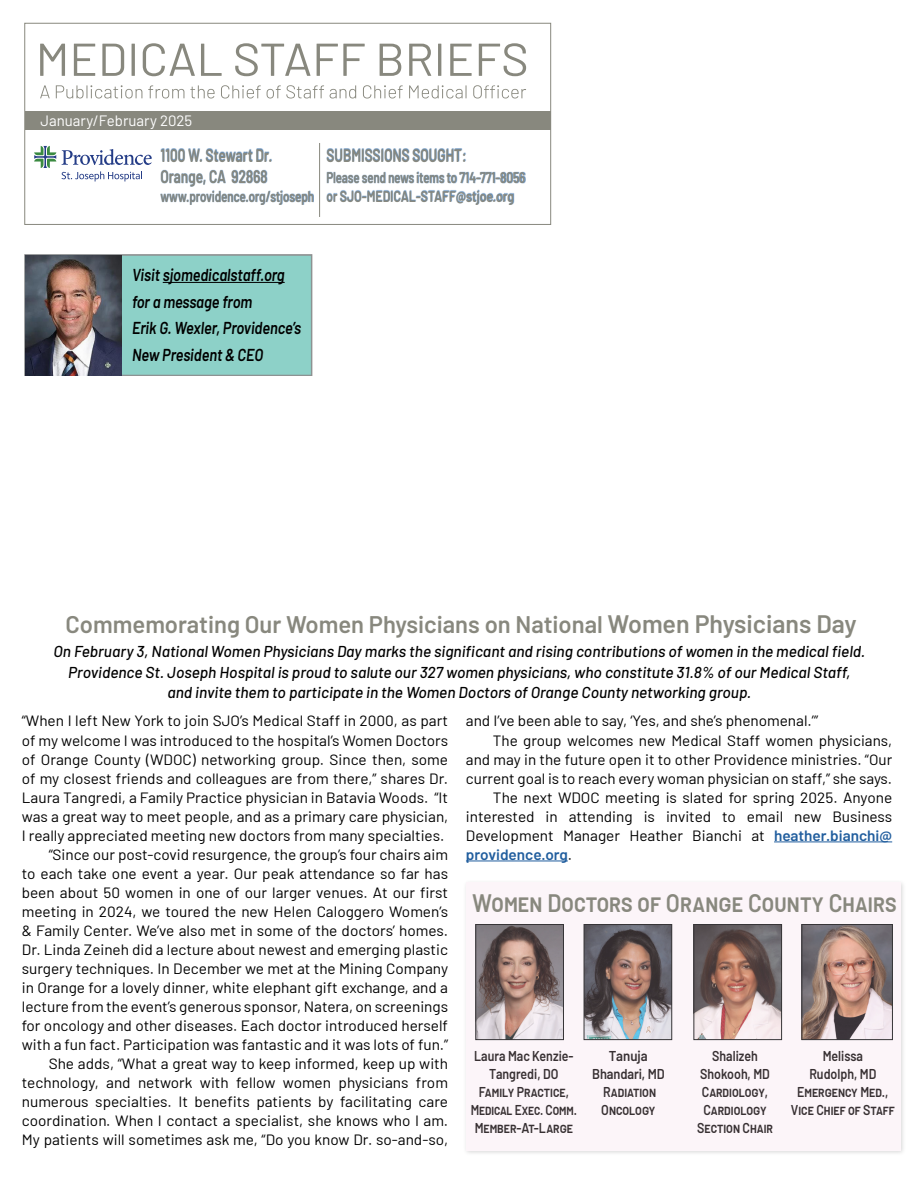
<style>
.page{position:relative;width:918px;height:1188px;background:#fff}
.page>*{position:absolute;margin:0;border:0;box-sizing:border-box;transform-origin:0 0}
.t1{font:600 25.2px "Barlow";letter-spacing:.005em;color:#88887e;scale:.9 1}
.t2{font:600 24px "Barlow";color:#88887e}
.t3{font:600 18px/21.6px "Barlow";color:#88887e;scale:.75 1}
.t4{font:italic 600 17.25px/26.5px "Barlow";letter-spacing:-.005em;color:#000;scale:.85 1}
.t5{font:italic 500 15.75px/20.5px "Barlow";color:#000;text-align:center}
.t6{font:600 15.45px "Barlow";letter-spacing:-.005em;color:#88887e;scale:.75 1}
.t7{font:600 15.3px/18.3px "Barlow";letter-spacing:-.005em;color:#88887e;scale:.75 1}
.t8{font:15px "Barlow";color:#fff}
.t9{font:14.85px/19px "Barlow";color:#000;text-align:right}
.t10{font:600 14.85px "Barlow";color:#215e9e}
.t11{font:600 14.25px/18px "Barlow";color:#070705;text-align:center;scale:.87 1}
.t12{font:600 14.25px/18px "Barlow";color:#070705;text-align:center;scale:.93 1}
.s1{font-size:25.2px}
.s2{font-weight:600;color:#215e9e}
.s3{font-weight:400;color:#000}
</style>
<div class="page">
<hr style="left:774px;top:842px;width:118px;height:1px;background:#215e9e">
<hr style="left:466px;top:861px;width:102px;height:1px;background:#215e9e">
<div style="left:25px;top:111px;width:526px;height:19px;background:#88887e"></div>
<hr style="left:319px;top:143px;width:1px;height:74px;background:#88887e">
<svg style="left:40px;top:43px;width:486px;height:33px"></svg>
<svg style="left:62px;top:149px;width:90px;height:16px"></svg>
<svg style="left:34px;top:146px;width:22px;height:22px"></svg>
<svg style="left:62px;top:171px;width:80px;height:10px"></svg>
<svg style="left:40px;top:85px;width:486px;height:14px"></svg>
<div style="left:25px;top:23px;width:526px;height:202px;border:1px solid #88887e"></div>
<div style="left:327px;top:148px;width:199px;height:57px;background:#215e9e;opacity:.75"></div>
<div style="left:160px;top:148px;width:154px;height:57px;background:#215e9e;opacity:.75"></div>
<div style="left:25px;top:257px;width:287px;height:119px;background:#8dd1c8"></div>
<img style="left:25px;top:255px;width:96px;height:120px">
<hr style="left:163px;top:282px;width:122px;height:1px;background:#000">
<div style="left:463px;top:880px;width:444px;height:277px;background:#000;opacity:.75"></div>
<svg style="left:466px;top:882px;width:434px;height:268px;fill:#fcf5f9"></svg>
<p class="t8" style="left:40px;top:110px;width:153px">January/February 2025</p>
<p class="t3" style="left:161px;top:143px;width:150px">1100 W. Stewart Dr.<br>Orange, CA 92868</p>
<p class="t6" style="left:161px;top:185px;width:206px">www.providence.org/stjoseph</p>
<p class="t3" style="left:327px;top:143px;width:188px">SUBMISSIONS SOUGHT:</p>
<p class="t7" style="left:327px;top:167px;width:266px">Please send news items to 714-771-8056 or SJO-MEDICAL-STAFF@stjoe.org</p>
<p class="t4" style="left:132px;top:260px;width:200px">Visit sjomedicalstaff.org for a message from<br>Erik G. Wexler, Providence’s<br>New President &amp; CEO</p>
<h2 class="t2" style="left:66px;top:607px;width:793px">Commemorating Our Women Physicians on National <span class="s1">Women Physicians Day</span></h2>
<p class="t5" style="left:53px;top:640px;width:814px">On February 3, National Women Physicians Day marks the significant and rising contributions of women in the medical field.<br>Providence St. Joseph Hospital is proud to salute our 327 women physicians, who constitute 31.8% of our Medical Staff,<br>and invite them to participate in the Women Doctors of Orange County networking group.</p>
<p class="t9" style="left:22px;top:710px;width:428px">“When I left New York to join SJO’s Medical Staff in 2000, as part of my welcome I was introduced to the hospital’s Women Doctors of Orange County (WDOC) networking group. Since then, some of my closest friends and colleagues are from there,” shares Dr.<br>Laura Tangredi, a Family Practice physician in Batavia Woods. “It was a great way to meet people, and as a primary care physician, I really appreciated meeting new doctors from many specialties. “Since our post-covid resurgence, the group’s four chairs aim<br>to each take one event a year. Our peak attendance so far has been about 50 women in one of our larger venues. At our first meeting in 2024, we toured the new Helen Caloggero Women’s &amp; Family Center. We’ve also met in some of the doctors’ homes.<br>Dr. Linda Zeineh did a lecture about newest and emerging plastic surgery techniques. In December we met at the Mining Company in Orange for a lovely dinner, white elephant gift exchange, and a lecture from the event’s generous sponsor, Natera, on screenings for oncology and other diseases. Each doctor introduced herself with a fun fact. Participation was fantastic and it was lots of fun.” She adds, “What a great way to keep informed, keep up with technology, and network with fellow women physicians from numerous specialties. It benefits patients by facilitating care coordination. When I contact a specialist, she knows who I am.<br>My patients will sometimes ask me, “Do you know Dr. so-and-so,</p>
<p class="t9" style="left:466px;top:710px;width:354px">and I’ve been able to say, ‘Yes, and she’s phenomenal.’”</p>
<p class="t9" style="left:493px;top:730px;width:401px">The group welcomes new Medical Staff women physicians,</p>
<p class="t9" style="left:466px;top:749px;width:428px">and may in the future open it to other Providence ministries. “Our</p>
<p class="t9" style="left:466px;top:768px;width:428px">current goal is to reach every woman physician on staff,” she says.</p>
<p class="t9" style="left:493px;top:787px;width:401px">The next WDOC meeting is slated for spring 2025. Anyone</p>
<p class="t9" style="left:466px;top:806px;width:428px">interested in attending is invited to email new Business</p>
<p class="t9" style="left:466px;top:825px;width:428px">Development Manager Heather Bianchi at <span class="s2">heather.bianchi@</span></p>
<p class="t10" style="left:466px;top:844px;width:108px">providence.org<span class="s3">.</span></p>
<h1 class="t1" style="left:472px;top:884px;width:473px">Women Doctors of Orange County Chairs</h1>
<p class="t11" style="left:471px;top:1045px;width:124px">Laura Mac Kenzie-<br>Tangredi, DO<br>Family Practice,<br>Medical Exec. Comm.<br>Member-At-Large</p>
<p class="t12" style="left:592px;top:1045px;width:80px">Tanuja<br>Bhandari, MD<br>Radiation<br>Oncology</p>
<p class="t11" style="left:697px;top:1045px;width:89px">Shalizeh<br>Shokooh, MD<br>Cardiology,<br>Cardiology<br>Section Chair</p>
<p class="t11" style="left:791px;top:1045px;width:121px">Melissa<br>Rudolph, MD<br>Emergency Med.,<br>Vice Chief of Staff</p>
</div>
